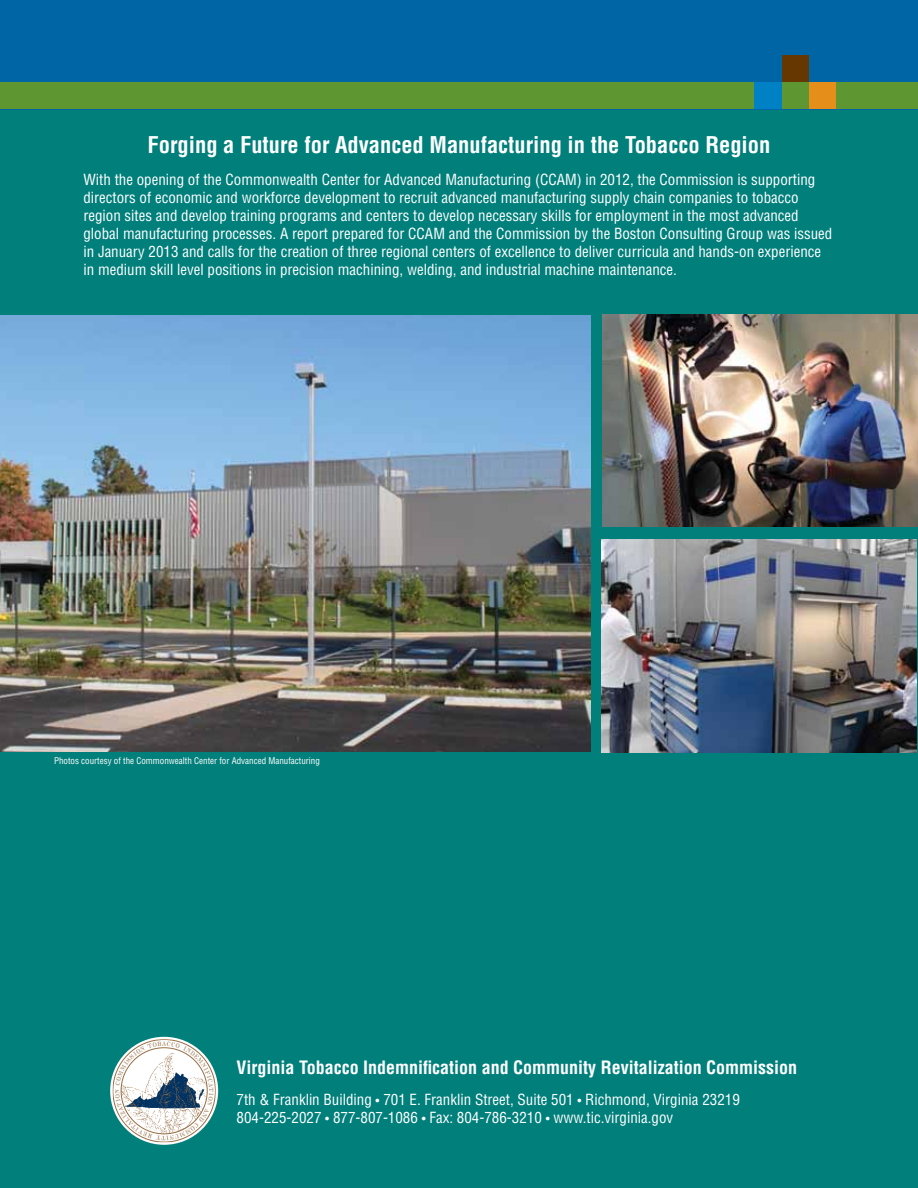
<style>
.page{position:relative;width:918px;height:1188px;background:#fff}
.page>*{position:absolute;margin:0;border:0;box-sizing:border-box;transform-origin:0 0}
.t1{font:700 condensed 22.5px "Helvetica";color:#fff}
.t2{font:700 condensed 18px "Helvetica";color:#fff}
.t3{font:condensed 15px/18px "Helvetica";color:#fff}
.t4{font:condensed 9px "Helvetica";color:#fff}
.s1{font-size:12px}
</style>
<div class="page">
<div style="left:0;top:106px;width:918px;height:1082px;background:#007f7b"></div>
<div style="left:0;top:0;width:918px;height:109px;background:#0065a4"></div>
<div style="left:0;top:82px;width:918px;height:27px;background:#5e9732"></div>
<svg style="left:113px;top:1039px;width:103px;height:103px;background:#aec2c1"></svg>
<img style="left:0;top:315px;width:590px;height:437px">
<img style="left:603px;top:315px;width:315px;height:211px">
<img style="left:602px;top:540px;width:315px;height:213px">
<div style="left:755px;top:82px;width:27px;height:27px;background:#0081c6"></div>
<div style="left:809px;top:82px;width:27px;height:27px;background:#e58e1a"></div>
<div style="left:782px;top:55px;width:27px;height:27px;background:#663700"></div>
<h1 class="t1" style="left:148px;top:132px;width:624px">Forging a Future for Advanced Manufacturing in the Tobacco Region</h1>
<p class="t3" style="left:83px;top:170px;width:751px">With the opening of the Commonwealth Center for Advanced Manufacturing (CCAM) in 2012, the Commission is supporting directors of economic and workforce development to recruit advanced manufacturing supply chain companies to tobacco region sites and develop training programs and centers to develop necessary skills for employment in the most advanced global manufacturing processes. A report prepared for CCAM and the Commission by the Boston Consulting Group was issued in January 2013 and calls for the creation of three regional centers of excellence to deliver curricula and hands-on experience in medium skill level positions in precision machining, welding, and industrial machine maintenance.</p>
<p class="t4" style="left:54px;top:756px;width:267px">Photos courtesy of the Commonwealth Center for Advanced Manufacturing</p>
<p class="t2" style="left:237px;top:1056px;width:562px">Virginia Tobacco Indemnification and Community Revitalization Commission</p>
<p class="t3" style="left:237px;top:1091px;width:505px">7th &amp; Franklin Building <span class="s1">•</span> 701 E. Franklin Street, Suite 501 <span class="s1">•</span> Richmond, Virginia 23219<br>804-225-2027 <span class="s1">•</span> 877-807-1086 <span class="s1">•</span> Fax: 804-786-3210 <span class="s1">•</span> www.tic.virginia.gov</p>
</div>
